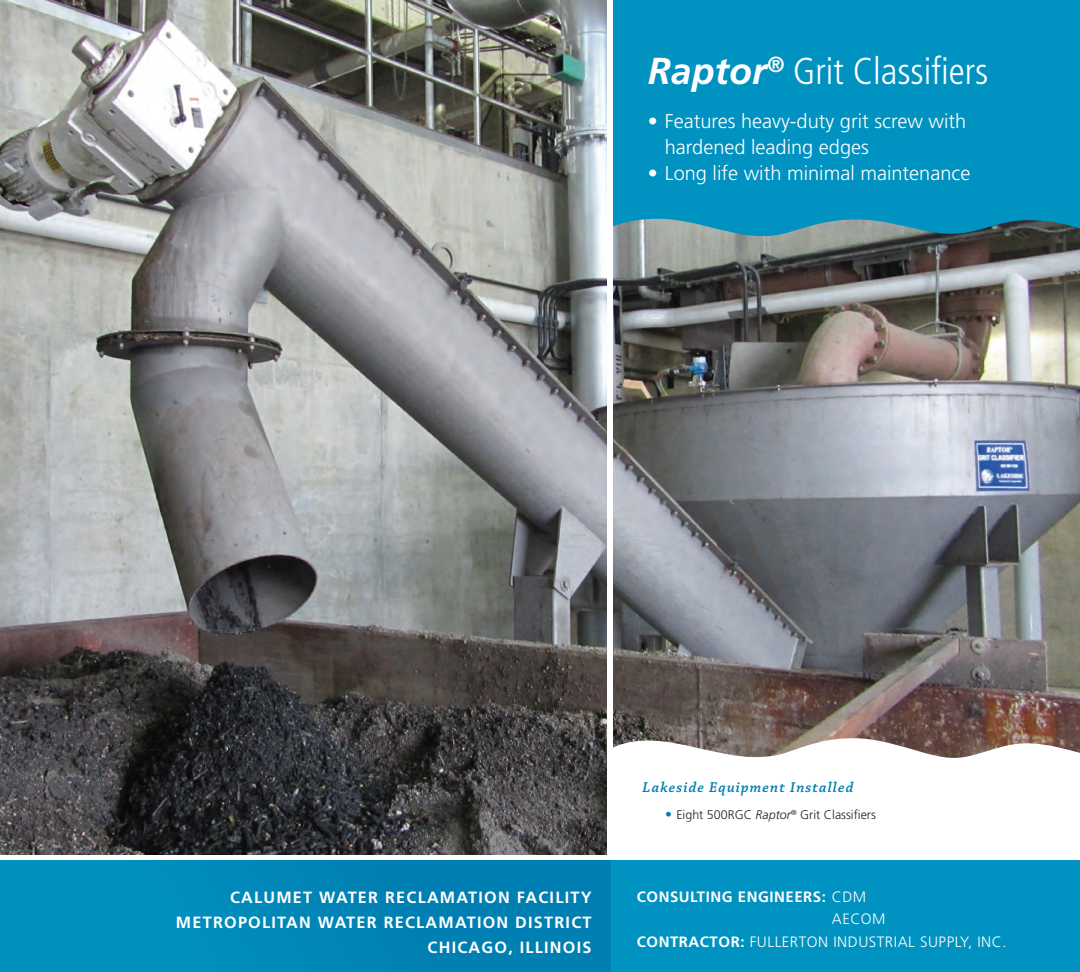
<style>
.page{position:relative;width:1080px;height:972px;background:#fff}
.page>*{position:absolute;margin:0;border:0;box-sizing:border-box;transform-origin:0 0}
.t1{font:300 condensed 37.5px "Frutiger LT Std";color:#fff}
.t2{font:300 20px/26.2px "Frutiger LT Std";color:#fff}
.HEADINGS_CAPS{font:700 16.25px "Frutiger LT Std";letter-spacing:.075em;color:#fff}
.t3{font:300 15px "Frutiger LT Std";letter-spacing:.035em;color:#fff}
.italic_subhead{font:italic 600 15px "Chaparral Pro";letter-spacing:.075em;color:#007fb2}
.t4{font:700 15px "Frutiger LT Std";letter-spacing:.035em;color:#fff}
.t5{font:300 12.5px "Frutiger LT Std";color:#231f20}
.s1{font-weight:700;font-style:italic;font-stretch:normal}
.s2{font-size:13.75px;color:#007fb2}
.s3{font-style:italic}
.s4{font-weight:300}
.s5{font-weight:700}
</style>
<div class="page">
<div style="left:609px;top:0;width:471px;height:377px;background:#0092c0"></div>
<div style="left:0;top:861px;width:1080px;height:111px;background:#0092c0"></div>
<div style="left:0;top:861px;width:610px;height:111px;background:#0087b8"></div>
<img style="left:613px;top:219px;width:467px;height:539px">
<img style="left:0;top:0;width:607px;height:855px">
<div style="left:607px;top:0;width:6px;height:855px;background:#fff"></div>
<p class="t1" style="left:648px;top:50px;width:342px"><span class="s1">Raptor</span><sup>®</sup> Grit Classifiers</p>
<p class="t2" style="left:665px;top:108px;width:303px;text-indent:-17px">• Features heavy-duty grit screw with hardened leading edges</p>
<p class="t2" style="left:648px;top:160px;width:324px">• Long life with minimal maintenance</p>
<p class="HEADINGS_CAPS" style="left:230px;top:887px;width:363px">CALUMET WATER RECLAMATION FACILITY</p>
<p class="HEADINGS_CAPS" style="left:176px;top:912px;width:417px">METROPOLITAN WATER RECLAMATION DISTRICT</p>
<p class="HEADINGS_CAPS" style="left:428px;top:938px;width:165px">CHICAGO, ILLINOIS</p>
<p class="italic_subhead" style="left:643px;top:779px;width:212px">Lakeside Equipment Installed</p>
<p class="t5" style="left:665px;top:808px;width:212px"><span class="s2">•</span> Eight 500RGC <span class="s3">Raptor</span><sup>®</sup> Grit Classifiers</p>
<p class="t4" style="left:637px;top:888px;width:231px">CONSULTING ENGINEERS: <span class="s4">CDM</span></p>
<p class="t3" style="left:832px;top:910px;width:55px">AECOM</p>
<p class="t3" style="left:637px;top:933px;width:371px"><span class="s5">CONTRACTOR:</span> FULLERTON INDUSTRIAL SUPPLY, INC.</p>
</div>
